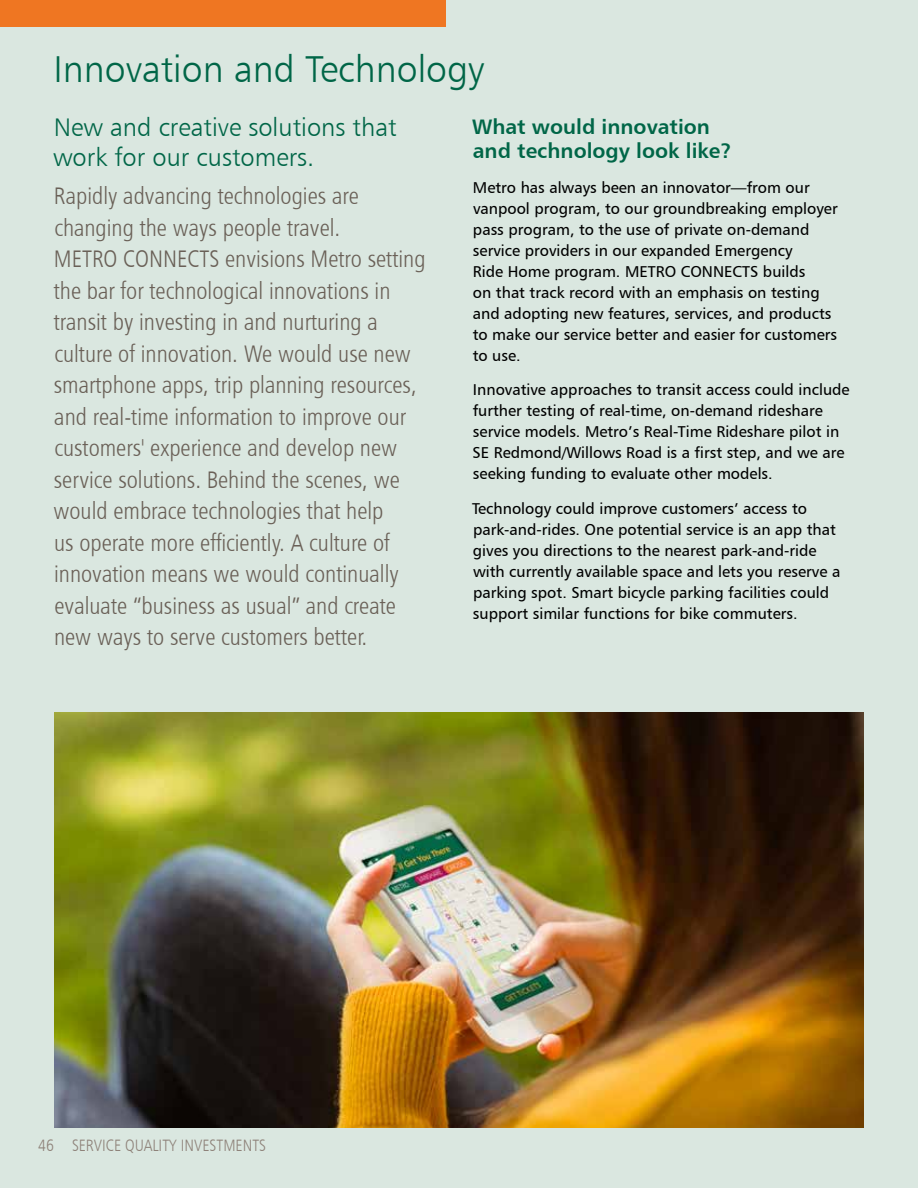
<style>
.page{position:relative;width:918px;height:1188px;background:#dae7e0}
.page>*{position:absolute;margin:0;border:0;box-sizing:border-box;transform-origin:0 0}
.t1{font:37.5px "Humanist 777 BT Light B";color:#006647}
.t2{font:25.5px/30px "Humanist 777 BT Light B";color:#006647}
.t3{font:24px/31.5px "Humanist 777 BT Light Condensed B";color:#6a6057}
.t4{font:21px/24px "Humanist 777 BT Bold B";color:#006647}
.t5{font:16.5px "Humanist 777 BT Light Condensed B";color:#8e8279}
.t6{font:15.75px/21px "Humanist 777 BT Roman B";color:#000}
</style>
<div class="page">
<img style="left:54px;top:712px;width:810px;height:416px">
<div style="left:0;top:0;width:446px;height:27px;background:#ef7622"></div>
<h1 class="t1" style="left:54px;top:46px;width:432px">Innovation and Technology</h1>
<h3 class="t4" style="left:472px;top:114px;width:261px">What would innovation and technology look like?</h3>
<p class="t6" style="left:473px;top:176px;width:366px">Metro has always been an innovator—from our vanpool program, to our groundbreaking employer pass program, to the use of private on-demand service providers in our expanded Emergency<br>Ride Home program. METRO CONNECTS builds<br>on that track record with an emphasis on testing and adopting new features, services, and products to make our service better and easier for customers to use.</p>
<p class="t6" style="left:473px;top:379px;width:379px">Innovative approaches to transit access could include further testing of real-time, on-demand rideshare service models. Metro’s Real-Time Rideshare pilot in SE Redmond/Willows Road is a first step, and we are seeking funding to evaluate other models.</p>
<p class="t6" style="left:472px;top:497px;width:370px">Technology could improve customers’ access to park-and-rides. One potential service is an app that gives you directions to the nearest park-and-ride with currently available space and lets you reserve a parking spot. Smart bicycle parking facilities could support similar functions for bike commuters.</p>
<h2 class="t2" style="left:53px;top:112px;width:345px">New and creative solutions that work for our customers.</h2>
<p class="t3" style="left:53px;top:180px;width:374px">Rapidly advancing technologies are changing the ways people travel.<br>METRO CONNECTS envisions Metro setting the bar for technological innovations in transit by investing in and nurturing a culture of innovation. We would use new smartphone apps, trip planning resources, and real-time information to improve our customers' experience and develop new service solutions. Behind the scenes, we would embrace technologies that help<br>us operate more efficiently. A culture of innovation means we would continually evaluate “business as usual” and create new ways to serve customers better.</p>
<p class="t5" style="left:38px;top:1136px;width:17px">46</p>
<p class="t5" style="left:72px;top:1135px;width:196px">SERVICE QUALITY INVESTMENTS</p>
</div>
